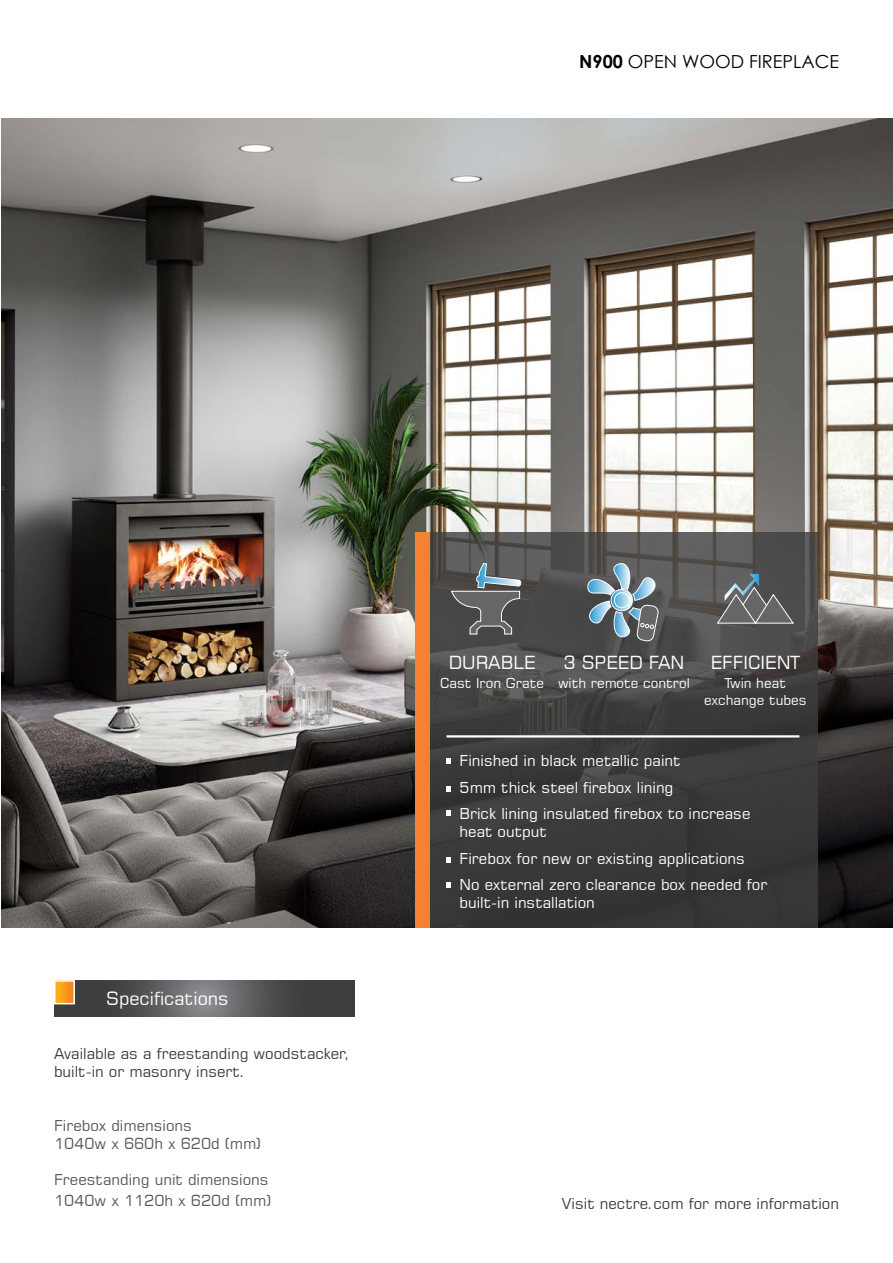
<style>
.page{position:relative;width:893px;height:1263px;background:#fff}
.page>*{position:absolute;margin:0;border:0;box-sizing:border-box;transform-origin:0 0}
.t1{font:18px "Square 721 BT";color:#fff}
.t2{font:18px "Century Gothic";color:#000}
.t3{font:15px/26.5px "Square 721 BT";color:#fff}
.t4{font:15px/18px "Square 721 BT";color:#3e3e3f}
.t5{font:15px/18px "Square 721 BT";color:#57585a}
.t6{font:13.5px/16.5px "Square 721 BT";color:#fff;text-align:center}
.s1{font-weight:700}
</style>
<div class="page">
<img style="left:2px;top:119px;width:891px;height:808px">
<svg style="left:430px;top:533px;width:388px;height:395px;background:#424141"></svg>
<svg style="left:54px;top:980px;width:300px;height:36px;background:#545557"></svg>
<svg style="left:57px;top:983px;width:15px;height:18px"></svg>
<div style="left:54px;top:980px;width:21px;height:24px;border:2px solid #fff"></div>
<div style="left:415px;top:533px;width:15px;height:395px;background:#f48232"></div>
<svg style="left:446px;top:759px;width:5px;height:5px"></svg>
<svg style="left:446px;top:786px;width:5px;height:5px"></svg>
<svg style="left:446px;top:810px;width:5px;height:5px"></svg>
<svg style="left:446px;top:857px;width:5px;height:5px"></svg>
<svg style="left:446px;top:882px;width:5px;height:5px"></svg>
<hr style="left:446px;top:735px;width:353px;height:2px;background:#fff">
<svg style="left:451px;top:563px;width:70px;height:71px;background:#646768"></svg>
<svg style="left:584px;top:560px;width:76px;height:81px;background:#728188"></svg>
<svg style="left:717px;top:574px;width:77px;height:50px;background:#686b6d"></svg>
<p class="t2" style="left:579px;top:54px;width:261px"><span class="s1">N900</span> OPEN WOOD FIREPLACE</p>
<p class="t1" style="left:106px;top:992px;width:124px">Specifications</p>
<p class="t4" style="left:54px;top:1046px;width:297px">Available as a freestanding woodstacker, built-in or masonry insert.</p>
<p class="t5" style="left:54px;top:1118px;width:209px">Firebox dimensions<br>1040w x 660h x 620d (mm)</p>
<p class="t5" style="left:54px;top:1170px;width:219px;line-height:21.6px">Freestanding unit dimensions<br>1040w x 1120h x 620d (mm)</p>
<p class="t1" style="left:449px;top:656px;width:88px">DURABLE</p>
<p class="t6" style="left:440px;top:676px;width:105px">Cast Iron Grate</p>
<p class="t1" style="left:563px;top:656px;width:122px">3 SPEED FAN</p>
<p class="t6" style="left:558px;top:676px;width:133px">with remote control</p>
<p class="t1" style="left:711px;top:656px;width:91px">EFFICIENT</p>
<p class="t6" style="left:704px;top:676px;width:104px">Twin heat exchange tubes</p>
<p class="t3" style="left:460px;top:749px;width:292px">Finished in black metallic paint<br>5mm thick steel firebox lining<br>Brick lining insulated firebox to increase</p>
<p class="t3" style="left:460px;top:820px;width:309px">heat output<br>Firebox for new or existing applications<br>No external zero clearance box needed for</p>
<p class="t3" style="left:460px;top:891px;width:137px">built-in installation</p>
<p class="t4" style="left:562px;top:1196px;width:279px">Visit nectre.com for more information</p>
</div>
